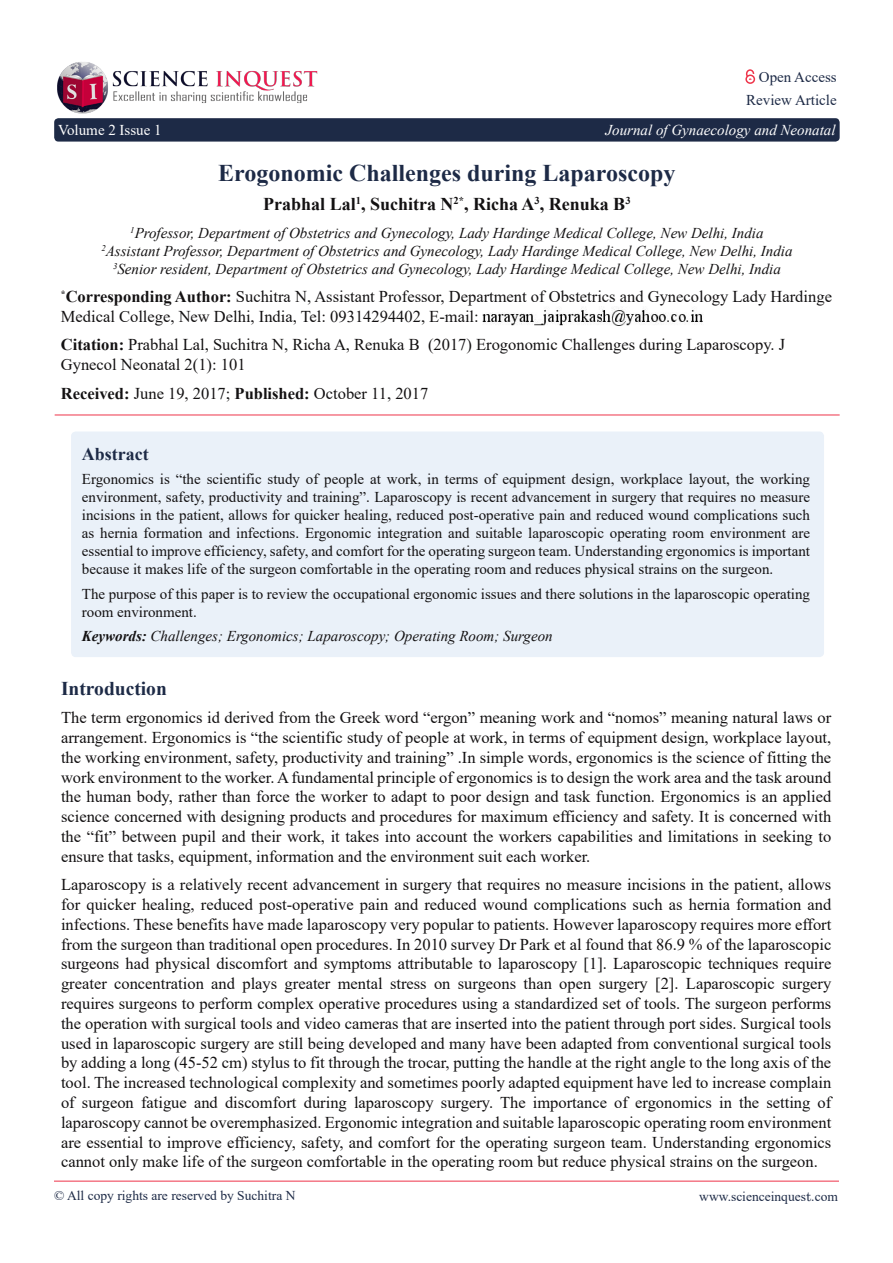
<style>
.page{position:relative;width:893px;height:1263px;background:#fff}
.page>*{position:absolute;margin:0;border:0;box-sizing:border-box;transform-origin:0 0}
.t1{font:700 24px "Times New Roman";color:#1d2a46}
.t2{font:700 19.5px "Times New Roman";color:#1d2a46}
.t3{font:700 18px "Times New Roman";color:#131112}
.t4{font:700 18px "Times New Roman";color:#1d2a46}
.t5{font:16.5px/19.8px "Times New Roman";color:#131112}
.t6{font:15px/18px "Times New Roman";color:#131112;text-align:justify}
.t7{font:italic 15px "Times New Roman";color:#131112}
.t8{font:italic 15px "Times New Roman";color:#fff}
.t9{font:15px "Times New Roman";color:#1d2a46}
.t10{font:15px "Times New Roman";color:#fff}
.t11{font:13.5px "Times New Roman";color:#1d2a46}
.t12{font:700 10.5px "Times New Roman";color:#131112}
.t13{font:700 9.6px "Times New Roman";color:#131112}
.t14{font:italic 8.7px "Times New Roman";color:#131112}
.s1{font-size:18px}
.s2{font-weight:700}
.s3{font-family:"Century Schoolbook"}
</style>
<div class="page">
<img style="left:57px;top:62px;width:261px;height:52px">
<div style="left:54px;top:118px;width:786px;height:24px;background:#1d2a46;border-radius:4px"></div>
<svg style="left:745px;top:69px;width:11px;height:15px"></svg>
<hr style="left:54px;top:1181px;width:785px;height:1px;background:#ee344a">
<hr style="left:55px;top:415px;width:785px;height:1px;background:#ee344a">
<div style="left:72px;top:432px;width:751px;height:225px;background:#eaf1f9;border-radius:4px"></div>
<div style="left:71px;top:432px;width:753px;height:225px;border:1px solid #eaf1f9;border-radius:4px"></div>
<img style="left:483px;top:306px;width:220px;height:19px">
<p class="t10" style="left:58px;top:119px;width:105px">Volume 2 Issue 1</p>
<p class="t9" style="left:759px;top:67px;width:79px">Open Access</p>
<p class="t9" style="left:746px;top:90px;width:92px">Review Article</p>
<p class="t8" style="left:606px;top:120px;width:231px">Journal of Gynaecology and Neonatal</p>
<p class="t1" style="left:218px;top:156px;width:459px">Erogonomic Challenges during Laparoscopy</p>
<p class="t12" style="left:356px;top:193px;width:7px">1</p>
<p class="t12" style="left:454px;top:193px;width:16px"><span class="s1">,</span>*2</p>
<p class="t12" style="left:625px;top:193px;width:7px">3</p>
<p class="t3" style="left:263px;top:191px;width:192px">Prabhal Lal , Suchitra N</p>
<p class="t12" style="left:535px;top:193px;width:7px">3</p>
<p class="t3" style="left:473px;top:191px;width:154px">Richa A , Renuka B</p>
<p class="t14" style="left:130px;top:224px;width:6px">1</p>
<p class="t7" style="left:135px;top:222px;width:630px">Professor, Department of Obstetrics and Gynecology, Lady Hardinge Medical College, New Delhi, India</p>
<p class="t7" style="left:106px;top:240px;width:688px">Assistant Professor, Department of Obstetrics and Gynecology, Lady Hardinge Medical College, New Delhi, India</p>
<p class="t14" style="left:113px;top:260px;width:6px">3</p>
<p class="t7" style="left:117px;top:258px;width:665px">Senior resident, Department of Obstetrics and Gynecology, Lady Hardinge Medical College, New Delhi, India</p>
<p class="t14" style="left:101px;top:242px;width:6px">2</p>
<p class="t13" style="left:61px;top:286px;width:6px">*</p>
<p class="t5" style="left:61px;top:286px;width:773px"><span class="s2">Corresponding Author:</span> Suchitra N, Assistant Professor, Department of Obstetrics and Gynecology Lady Hardinge<br>Medical College, New Delhi, India, Tel: 09314294402, E-mail:</p>
<p class="t5" style="left:428px;top:334px;width:359px">(2017) Erogonomic Challenges during Laparoscopy J.</p>
<p class="t5" style="left:61px;top:334px;width:360px"><span class="s2">Citation:</span> Prabhal Lal, Suchitra N, Richa A, Renuka B<br>Gynecol Neonatal : (1)2 1 0 1</p>
<p class="t5" style="left:61px;top:383px;width:369px"><span class="s2">Received:</span> June 19, 2017; <span class="s2">Published:</span> October 11, 2017</p>
<p class="t4" style="left:82px;top:441px;width:68px">Abstract</p>
<p class="t6" style="left:82px;top:470px;width:730px">Ergonomics is “the scientific study of people at work, in terms of equipment design, workplace layout, the working environment, safety, productivity and training .” Laparoscopy is recent advancement in surgery that requires no measure incisions in the patient, allows for quicker healing, reduced post-operative pain and reduced wound complications such as hernia formation and infections. Ergonomic integration and suitable laparoscopic operating room environment are essential to improve efficiency, safety, and comfort for the operating surgeon team. Understanding ergonomics is important because it makes life of the surgeon comfortable in the operating room and reduces physical strains on the surgeon.</p>
<p class="t6" style="left:82px;top:584px;width:730px">The purpose of this paper is to review the occupational ergonomic issues and there solutions in the laparoscopic operating room environment.</p>
<p class="t7" style="left:82px;top:625px;width:472px"><span class="s2">Keywords:</span> Challenges; Ergonomics; Laparoscopy; Operating Room; Surgeon</p>
<p class="t2" style="left:61px;top:674px;width:107px">Introduction</p>
<p class="t5" style="left:61px;top:707px;width:772px;text-align:justify">The term ergonomics id derived from the Greek word “ergon” meaning work and “nomos” meaning natural laws or arrangement. Ergonomics is “the scientific study of people at work in, terms of equipment design, workplace layout, the working environment, safety, productivity and training” I n. simple words, ergonomics is the science of fitting the work environment to the worker A. fundamental principle of ergonomics is to design the work area and the task around the human body, rather than force the worker to adapt to poor design and task function. Ergonomics is an applied science concerned with designing products and procedures for maximum efficiency and safety. It is concerned with the “fit” between pupil and their work, it takes into account the workers capabilities and limitations in seeking to ensure that tasks, equipment, information and the environment suit each worker.</p>
<p class="t5" style="left:61px;top:874px;width:772px;text-align:justify">Laparoscopy is a relatively recent advancement in surgery that requires no measure incisions in the patient, allows for quicker healing, reduced post-operative pain and reduced wound complications such as hernia formation and infections. These benefits have made laparoscopy very popular to patients. However laparoscopy requires more effort from the surgeon than traditional open procedures In. 2010 survey Dr Park et al found that 86.9 % of the laparoscopic surgeons had physical discomfort and symptoms attributable to laparoscopy [ .]1 Laparoscopic techniques require greater concentration and plays greater mental stress on surgeons than open surgery [ .]2 Laparoscopic surgery requires surgeons to perform complex operative procedures using a standardized set of tools. The surgeon performs the operation with surgical tools and video cameras that are inserted into the patient through port sides. Surgical tools used in laparoscopic surgery are still being developed and many have been adapted from conventional surgical tools by adding a long (45-52 cm) stylus to fit through the trocar, putting the handle at the right angle to the long axis of the tool. The increased technological complexity and sometimes poorly adapted equipment have led to increase complain of surgeon fatigue and discomfort during laparoscopy surgery. The importance of ergonomics in the setting of laparoscopy cannot be overemphasized. Ergonomic integration and suitable laparoscopic operating room environment are essential to improve efficiency, safety, and comfort for the operating surgeon team. Understanding ergonomics cannot only make life of the surgeon comfortable in the operating room but reduce physical strains on the surgeon.</p>
<p class="t11" style="left:54px;top:1186px;width:243px">© All copy rights are reserved by Suchitra N</p>
<p class="t11" style="left:699px;top:1187px;width:140px">www.scienceinques<span class="s3">t</span>.com</p>
</div>
